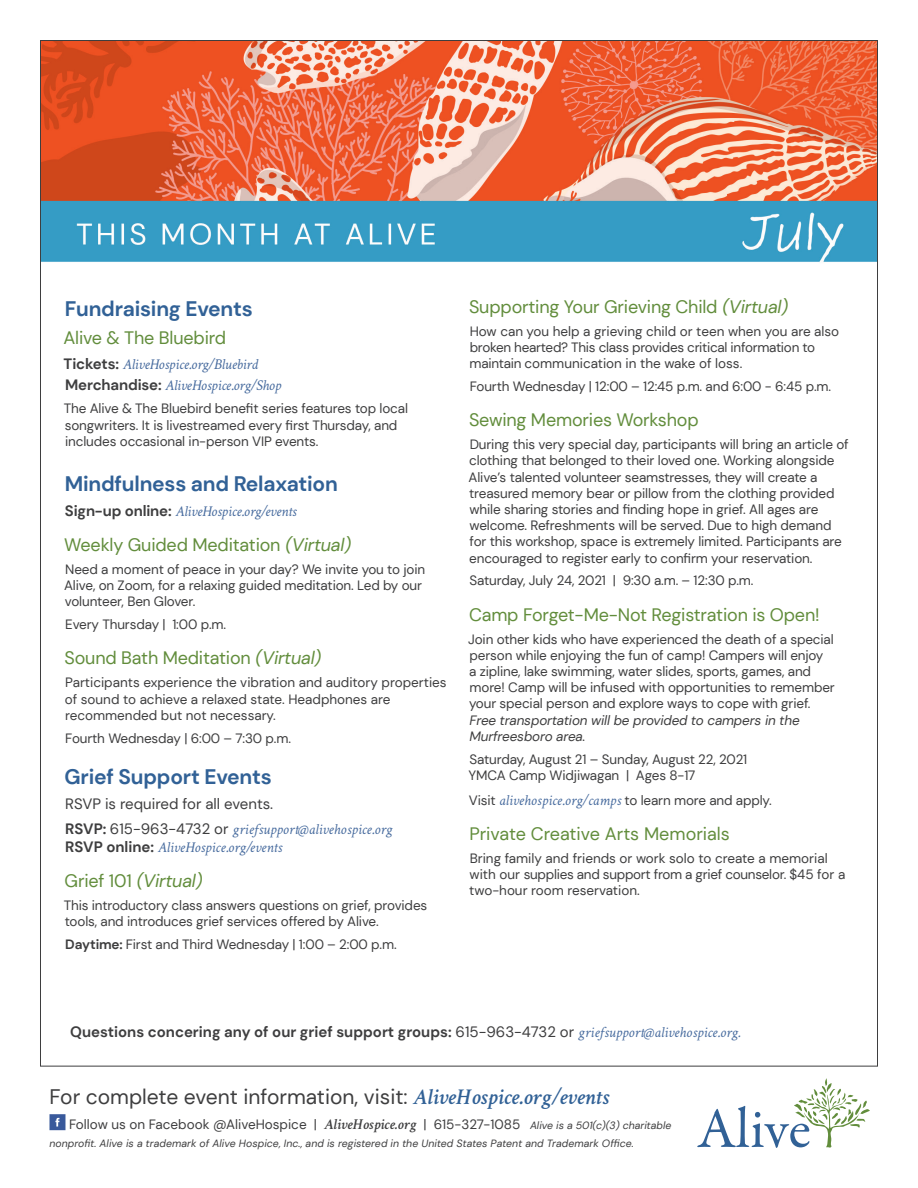
<style>
.page{position:relative;width:918px;height:1188px;background:#fff}
.page>*{position:absolute;margin:0;border:0;box-sizing:border-box;transform-origin:0 0}
.t1{font:700 21px "DM Sans";letter-spacing:-.01em;color:#316196}
.t2{font:21px "DM Sans";color:#3e3e3f}
.t3{font:18px "DM Sans";letter-spacing:-.01em;color:#628d3c}
.t4{font:italic 18px "DM Sans";letter-spacing:-.01em;color:#628d3c}
.t5{font:italic 15px/21.6px "Crimson Text";letter-spacing:-.01em;color:#476b9e}
.t6{font:700 15px "DM Sans";color:#3e3e3f}
.t7{font:15px "DM Sans";color:#3e3e3f}
.t8{font:13.5px/16.2px "DM Sans";letter-spacing:-.01em;color:#3e3e3f}
.t9{font:italic 13.5px/16.2px "DM Sans";letter-spacing:-.01em;color:#3e3e3f}
.t10{font:italic 10.5px "DM Sans";letter-spacing:.005em;color:#3e3e3f}
.s1{font-family:"DM Sans";font-weight:700;font-style:normal;color:#3e3e3f}
.s2{font-style:italic}
.s3{font-family:"DM Sans";font-style:normal;color:#3e3e3f}
.s4{font-style:normal}
.s5{font-weight:700}
.s6{font-family:"Crimson Text";font-style:italic;font-size:15px;color:#476b9e}
.s7{font-weight:400}
.s8{font-family:"Crimson Text";font-weight:400;font-style:italic;color:#476b9e}
.s9{font-family:"Crimson Text";font-weight:600;font-style:italic;font-size:22.5px;color:#316196}
.s10{font-family:"Crimson Text";font-weight:600;font-style:italic;font-size:15px}
.s11{font-style:italic;font-size:10.5px}
</style>
<div class="page">
<img style="left:42px;top:42px;width:834px;height:220px">
<svg style="left:49px;top:1114px;width:16px;height:16px"></svg>
<svg style="left:697px;top:1078px;width:173px;height:70px"></svg>
<h1 class="t1" style="left:65px;top:295px;width:190px">Fundraising Events</h1>
<h2 class="t3" style="left:64px;top:327px;width:164px">Alive &amp; The Bluebird</h2>
<p class="t5" style="left:64px;top:353px;width:219px"><span class="s1">Tickets:</span> AliveHospice.org/Bluebird<br><span class="s1">Merchandise:</span> AliveHospice.org/Shop</p>
<p class="t8" style="left:64px;top:401px;width:346px">The Alive &amp; The Bluebird benefit series features top local songwriters. It is livestreamed every first Thursday, and includes occasional in-person VIP events.</p>
<h1 class="t1" style="left:65px;top:471px;width:275px">Mindfulness and Relaxation</h1>
<p class="t5" style="left:65px;top:501px;width:233px"><span class="s1">Sign-up online:</span> AliveHospice.org/events</p>
<h2 class="t3" style="left:64px;top:534px;width:288px">Weekly Guided Meditation <span class="s2">(Virtual)</span></h2>
<p class="t8" style="left:64px;top:561px;width:363px">Need a moment of peace in your day? We invite you to join<br>Alive, on Zoom, for a relaxing guided meditation. Led by our volunteer, Ben Glover.</p>
<p class="t8" style="left:65px;top:617px;width:162px">Every Thursday | 1:00 p.m.</p>
<h2 class="t3" style="left:65px;top:647px;width:258px">Sound Bath Meditation <span class="s2">(Virtual)</span></h2>
<p class="t8" style="left:65px;top:675px;width:383px">Participants experience the vibration and auditory properties of sound to achieve a relaxed state. Headphones are recommended but not necessary.</p>
<p class="t8" style="left:65px;top:730px;width:227px">Fourth Wednesday | 6:00 – 7:30 p.m.</p>
<h1 class="t1" style="left:65px;top:764px;width:209px">Grief Support Events</h1>
<p class="t7" style="left:65px;top:794px;width:210px">RSVP is required for all events.</p>
<p class="t5" style="left:65px;top:820px;width:329px;line-height:18px"><span class="s1">RSVP:</span> <span class="s3">615-963-4732 or</span> griefsupport@alivehospice.org<br><span class="s1">RSVP online:</span> AliveHospice.org/events</p>
<h2 class="t4" style="left:65px;top:869px;width:139px"><span class="s4">Grief 101</span> (Virtual)</h2>
<p class="t8" style="left:64px;top:897px;width:365px">This introductory class answers questions on grief, provides tools, and introduces grief services offered by Alive.</p>
<p class="t8" style="left:65px;top:936px;width:333px"><span class="s5">Daytime:</span> First and Third Wednesday | 1:00 – 2:00 p.m.</p>
<h2 class="t3" style="left:469px;top:295px;width:321px">Supporting Your Grieving Child <span class="s2">(Virtual)</span></h2>
<p class="t8" style="left:470px;top:323px;width:371px">How can you help a grieving child or teen when you are also broken hearted? This class provides critical information to maintain communication in the wake of loss.</p>
<p class="t8" style="left:470px;top:378px;width:363px">Fourth Wednesday | 12:00 – 12:45 p.m. and 6:00 - 6:45 p.m.</p>
<h2 class="t3" style="left:469px;top:409px;width:231px">Sewing Memories Workshop</h2>
<p class="t8" style="left:469px;top:436px;width:382px">During this very special day, participants will bring an article of clothing that belonged to their loved one. Working alongside Alive’s talented volunteer seamstresses, they will create a treasured memory bear or pillow from the clothing provided while sharing stories and finding hope in grief. All ages are welcome. Refreshments will be served. Due to high demand for this workshop, space is extremely limited. Participants are encouraged to register early to confirm your reservation.</p>
<p class="t8" style="left:470px;top:573px;width:286px">Saturday, July 24, 2021 | 9:30 a.m. – 12:30 p.m.</p>
<h2 class="t3" style="left:469px;top:603px;width:352px">Camp Forget-Me-Not Registration is Open!</h2>
<p class="t8" style="left:468px;top:631px;width:368px">Join other kids who have experienced the death of a special person while enjoying the fun of camp! Campers will enjoy<br>a zipline, lake swimming, water slides, sports, games, and more! Camp will be infused with opportunities to remember your special person and explore ways to cope with grief.</p>
<p class="t9" style="left:469px;top:712px;width:332px">Free transportation will be provided to campers in the<br>Murfreesboro area.</p>
<p class="t8" style="left:469px;top:751px;width:280px">Saturday, August 21 – Sunday, August 22, 2021<br>YMCA Camp Widjiwagan | Ages 8-17</p>
<p class="t8" style="left:469px;top:792px;width:304px">Visit <span class="s6">alivehospice.org/camps</span> to learn more and apply.</p>
<h2 class="t3" style="left:469px;top:822px;width:262px">Private Creative Arts Memorials</h2>
<p class="t8" style="left:469px;top:850px;width:378px">Bring family and friends or work solo to create a memorial with our supplies and support from a grief counselor. $45 for a two-hour room reservation.</p>
<p class="t6" style="left:70px;top:1022px;width:672px">Questions concering any of our grief support groups: <span class="s7">615-963-4732 or</span> <span class="s8">griefsupport@alivehospice.org.</span></p>
<h1 class="t2" style="left:50px;top:1084px;width:561px">For complete event information, visit: <span class="s9">AliveHospice.org/events</span></h1>
<p class="t8" style="left:69px;top:1116px;width:604px">Follow us on Facebook @AliveHospice | <span class="s10">AliveHospice.org</span> | 615-327-1085 <span class="s11">Alive is a 501(c)(3) charitable</span></p>
<p class="t10" style="left:49px;top:1137px;width:586px">nonprofit. Alive is a trademark of Alive Hospice, Inc., and is registered in the United States Patent and Trademark Office.</p>
</div>
